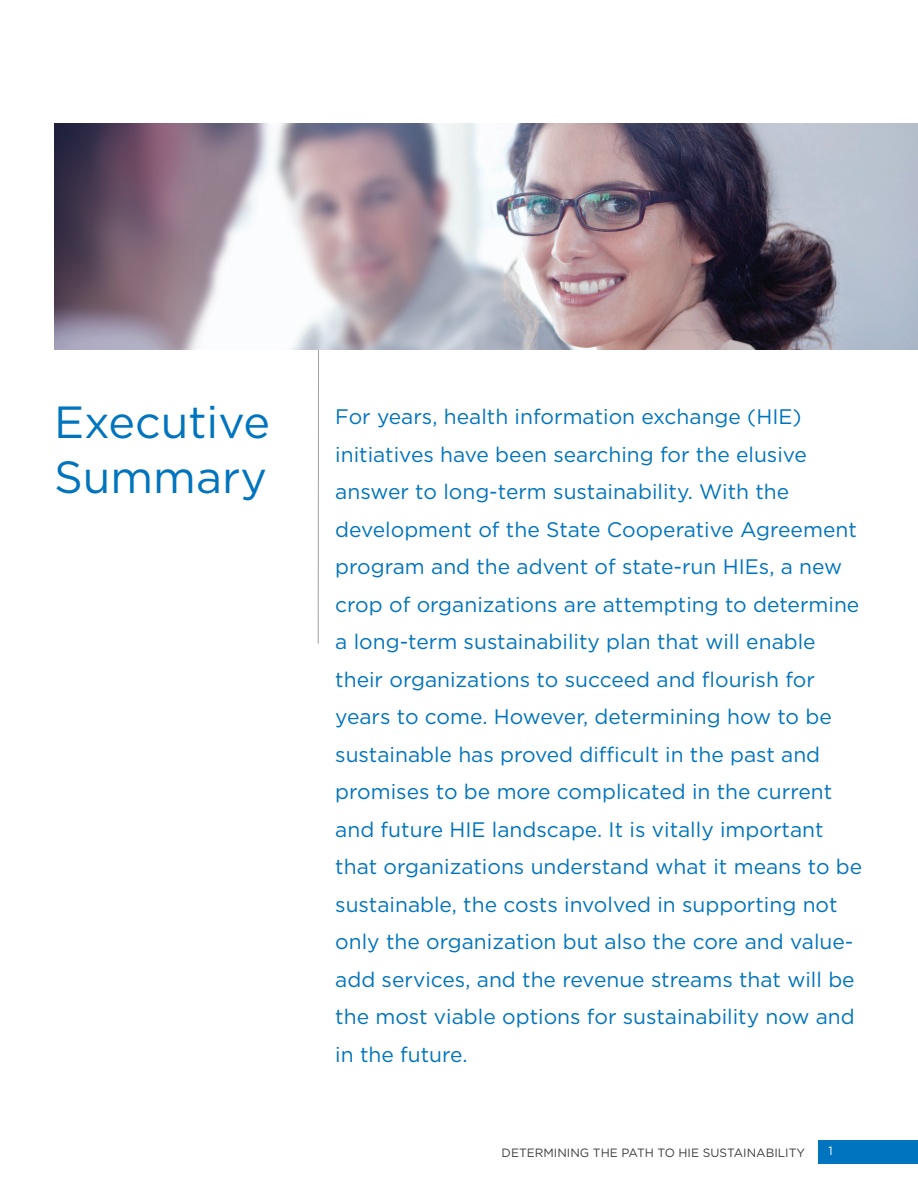
<style>
.page{position:relative;width:918px;height:1188px;background:#fff}
.page>*{position:absolute;margin:0;border:0;box-sizing:border-box;transform-origin:0 0}
.t1{font:45px/55.5px "Gotham";color:#0074be}
.t2{font:21px/37.5px "Gotham";color:#0074be}
.t3{font:12px "Gotham";color:#3e3e3f}
.t4{font:12px "Gotham";color:#fff}
</style>
<div class="page">
<div style="left:819px;top:1140px;width:99px;height:24px;background:#0074be"></div>
<hr style="left:318px;top:338px;width:1px;height:306px;background:#9d9fa2">
<img style="left:54px;top:124px;width:864px;height:225px">
<h1 class="t1" style="left:54px;top:393px;width:218px">Executive<br>Summary</h1>
<p class="t2" style="left:335px;top:397px;width:529px">For years, health information exchange (HIE) initiatives have been searching for the elusive answer to long-term sustainability. With the development of the State Cooperative Agreement program and the advent of state-run HIEs, a new crop of organizations are attempting to determine a long-term sustainability plan that will enable their organizations to succeed and flourish for years to come. However, determining how to be sustainable has proved difficult in the past and promises to be more complicated in the current and future HIE landscape. It is vitally important that organizations understand what it means to be sustainable, the costs involved in supporting not only the organization but also the core and value&shy;add services, and the revenue streams that will be the most viable options for sustainability now and in the future.</p>
<p class="t3" style="left:502px;top:1145px;width:305px">DETERMINING THE PATH TO HIE SUSTAINABILITY</p>
<p class="t4" style="left:828px;top:1143px;width:6px">1</p>
</div>
